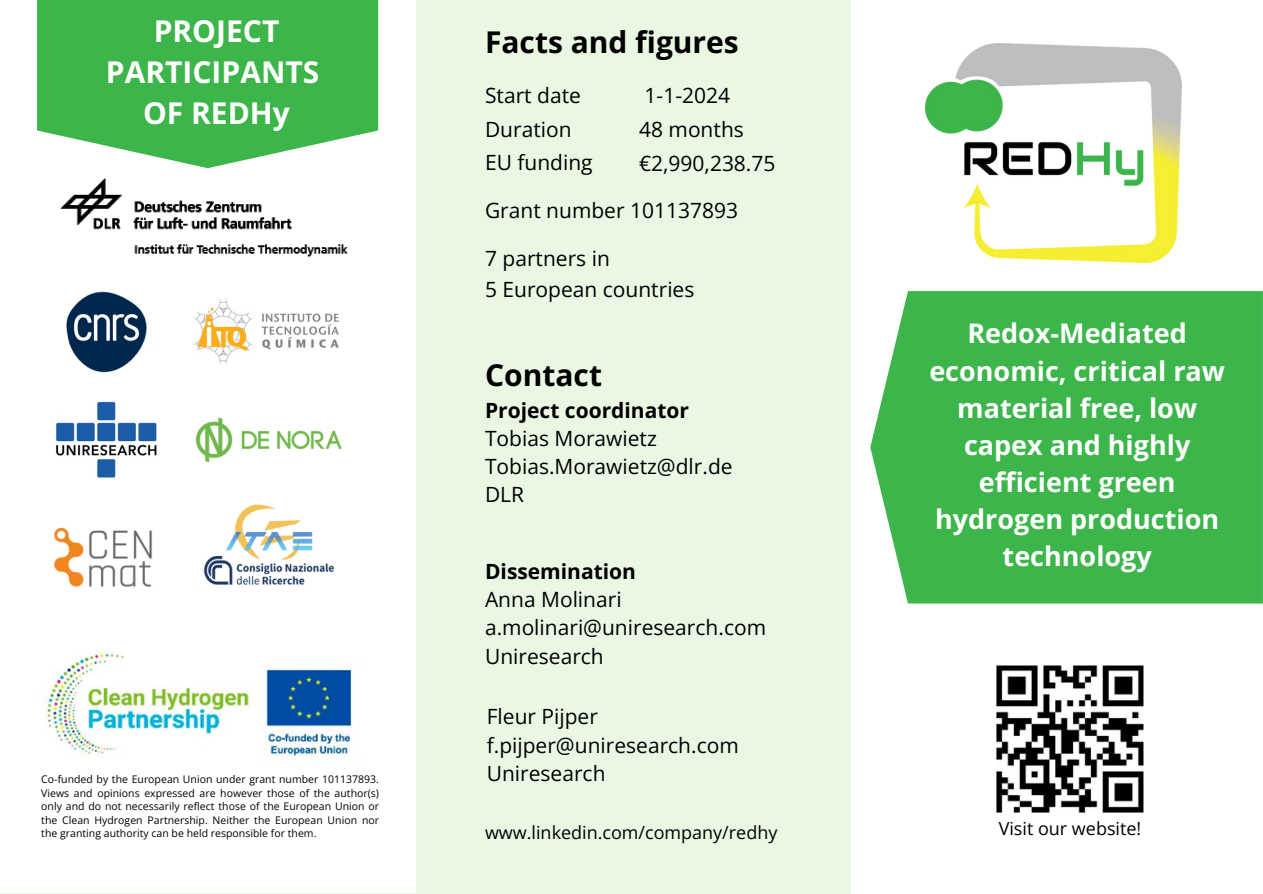
<style>
.page{position:relative;width:1263px;height:894px;background:#fff}
.page>*{position:absolute;margin:0;border:0;box-sizing:border-box;transform-origin:0 0}
.t1{font:700 30px/40.5px "Open Sans";color:#fff;text-align:center}
.t2{font:700 30px "Open Sans";color:#000}
.t3{font:700 27px/37.2px "Open Sans";color:#fff;text-align:center}
.t4{font:21px/28.2px "Open Sans";color:#000}
.t5{font:18px "Open Sans";color:#000}
.t6{font:10.5px/13.5px "Open Sans";color:#000;text-align:justify}
.s1{font-weight:700}
</style>
<div class="page">
<div style="left:0;top:0;width:1263px;height:893px;background:#eaf7e3"></div>
<div style="left:0;top:0;width:415px;height:892px;background:#fff"></div>
<div style="left:851px;top:0;width:412px;height:893px;background:#fff"></div>
<svg style="left:37px;top:0;width:341px;height:168px;background:#51be5e"></svg>
<img style="left:195px;top:417px;width:147px;height:45px">
<img style="left:56px;top:401px;width:101px;height:77px">
<img style="left:54px;top:527px;width:98px;height:60px">
<img style="left:60px;top:179px;width:288px;height:78px">
<img style="left:194px;top:299px;width:145px;height:65px">
<img style="left:66px;top:291px;width:81px;height:81px">
<img style="left:203px;top:504px;width:132px;height:81px">
<img style="left:46px;top:653px;width:306px;height:104px">
<img style="left:925px;top:43px;width:257px;height:220px">
<div style="left:870px;top:291px;width:393px;height:312px;background:#3cb64a"></div>
<img style="left:996px;top:665px;width:148px;height:148px">
<p class="t1" style="left:106px;top:11px;width:215px">PROJECT<br>PARTICIPANTS<br>OF REDHy</p>
<p class="t6" style="left:41px;top:772px;width:339px">Co-funded by the European Union under grant number 101137893.<br>Views and opinions expressed are however those of the author(s) only and do not necessarily reflect those of the European Union or the Clean Hydrogen Partnership. Neither the European Union nor the granting authority can be held responsible for them.</p>
<h2 class="t2" style="left:485px;top:21px;width:255px">Facts and figures</h2>
<h2 class="t4" style="left:485px;top:78px;width:109px;line-height:33.8px">Start date<br>Duration<br>EU funding</h2>
<h2 class="t4" style="left:639px;top:78px;width:138px;line-height:33.8px">1-1-2024<br>48 months €2,990,238.75</h2>
<h2 class="t4" style="left:485px;top:195px;width:254px">Grant number 101137893</h2>
<h2 class="t4" style="left:485px;top:242px;width:211px;line-height:31.5px">7 partners in<br>5 European countries</h2>
<h1 class="t2" style="left:485px;top:354px;width:118px">Contact</h1>
<h1 class="t4" style="left:485px;top:395px;width:249px"><span class="s1">Project coordinator<br></span>Tobias Morawietz<br>Tobias.Morawietz@dlr.de<br>DLR</h1>
<h2 class="t4" style="left:485px;top:556px;width:283px"><span class="s1">Dissemination<br></span>Anna Molinari a.molinari@uniresearch.com<br>Uniresearch</h2>
<h2 class="t4" style="left:487px;top:702px;width:254px">Fleur Pijper f.pijper@uniresearch.com<br>Uniresearch</h2>
<h3 class="t5" style="left:485px;top:819px;width:294px">www.linkedin.com/company/redhy</h3>
<p class="t3" style="left:929px;top:314px;width:297px">Redox-Mediated economic, critical raw material free, low capex and highly efficient green hydrogen production technology</p>
<h1 class="t5" style="left:999px;top:815px;width:144px">Visit our website!</h1>
</div>
